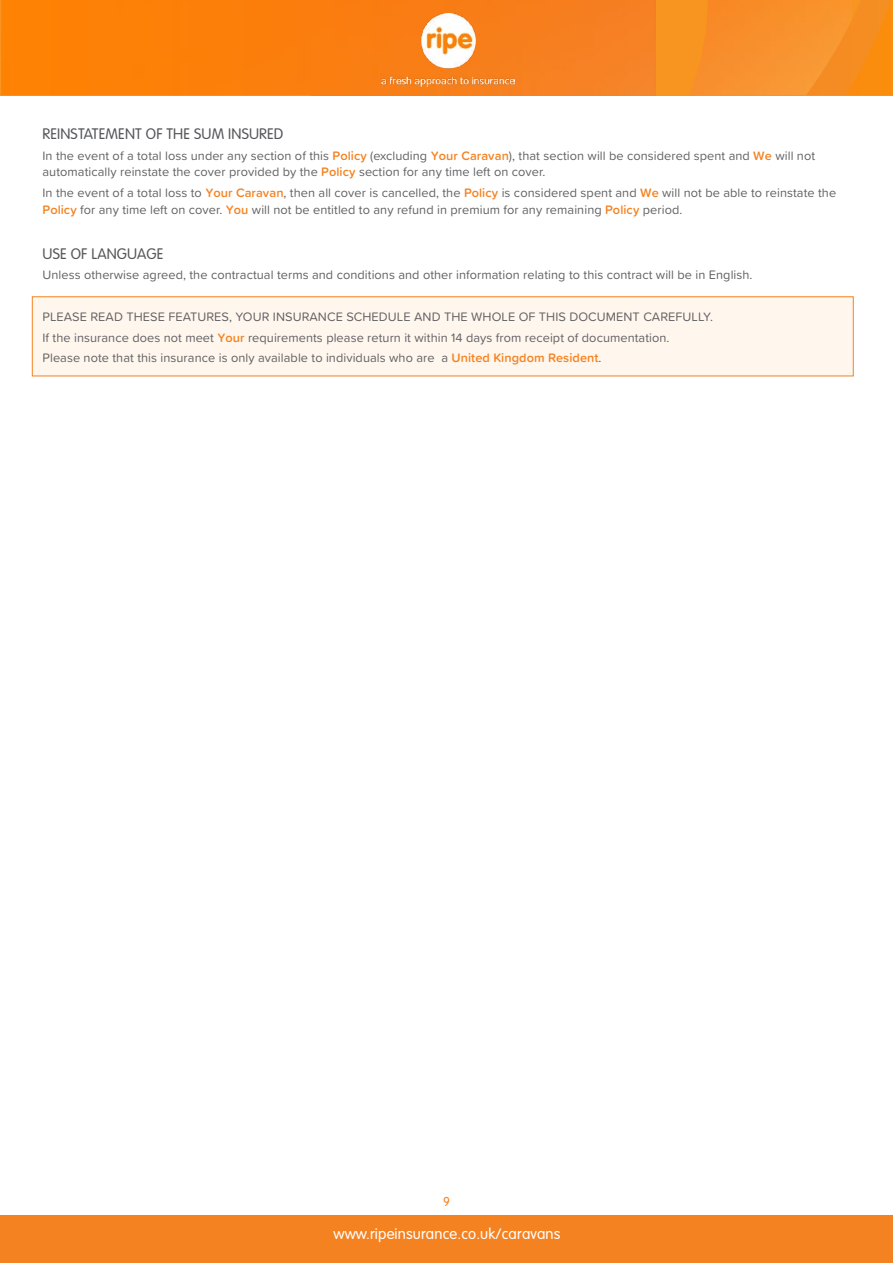
<style>
.page{position:relative;width:893px;height:1263px;background:#fff}
.page>*{position:absolute;margin:0;border:0;box-sizing:border-box;transform-origin:0 0}
.CVN_Secondary_Heading{font:300 15px "VAG Rounded Std";letter-spacing:.01em;color:#55565a}
.t1{font:300 15px "VAG Rounded Std";letter-spacing:.01em;color:#fff}
.CVN_Body{font:12.75px/16.5px "Proxima Soft";letter-spacing:.005em;color:#626164}
.t2{font:300 12.75px "VAG Rounded Std";color:#f58220}
.s1{font-weight:600;color:#f58220}
</style>
<div class="page">
<div style="left:0;top:1215px;width:893px;height:48px;background:#f58220"></div>
<svg style="left:0;top:0;width:893px;height:95px;background:#f98417"></svg>
<img style="left:382px;top:14px;width:133px;height:72px">
<div style="left:32px;top:296px;width:822px;height:80px;background:#fff6ed;border:1px solid #f58220"></div>
<p class="CVN_Secondary_Heading" style="left:43px;top:125px;width:242px">REINSTATEMENT OF THE SUM INSURED</p>
<p class="CVN_Body" style="left:43px;top:147px;width:774px">In the event of a total loss under any section of this <span class="s1">Policy</span> (excluding <span class="s1">Your Caravan</span>), that section will be considered spent and <span class="s1">We</span> will not automatically reinstate the cover provided by the <span class="s1">Policy</span> section for any time left on cover.</p>
<p class="CVN_Body" style="left:43px;top:184px;width:795px">In the event of a total loss to <span class="s1">Your Caravan</span>, then all cover is cancelled, the <span class="s1">Policy</span> is considered spent and <span class="s1">We</span> will not be able to reinstate the<br><span class="s1">Policy</span> for any time left on cover. <span class="s1">You</span> will not be entitled to any refund in premium for any remaining <span class="s1">Policy</span> period.</p>
<p class="CVN_Secondary_Heading" style="left:43px;top:245px;width:122px">USE OF LANGUAGE</p>
<p class="CVN_Body" style="left:43px;top:266px;width:711px">Unless otherwise agreed, the contractual terms and conditions and other information relating to this contract will be in English.</p>
<p class="CVN_Body" style="left:43px;top:308px;width:672px">PLEASE READ THESE FEATURES, YOUR INSURANCE SCHEDULE AND THE WHOLE OF THIS DOCUMENT CAREFULLY.</p>
<p class="CVN_Body" style="left:43px;top:328px;width:628px">If the insurance does not meet <span class="s1">Your</span> requirements please return it within 14 days from receipt of documentation.</p>
<p class="CVN_Body" style="left:43px;top:349px;width:560px">Please note that this insurance is only available to individuals who are a <span class="s1">United Kingdom Resident</span>.</p>
<p class="t2" style="left:443px;top:1194px;width:8px">9</p>
<p class="t1" style="left:333px;top:1225px;width:228px">www.ripeinsurance.co.uk/caravans</p>
</div>
